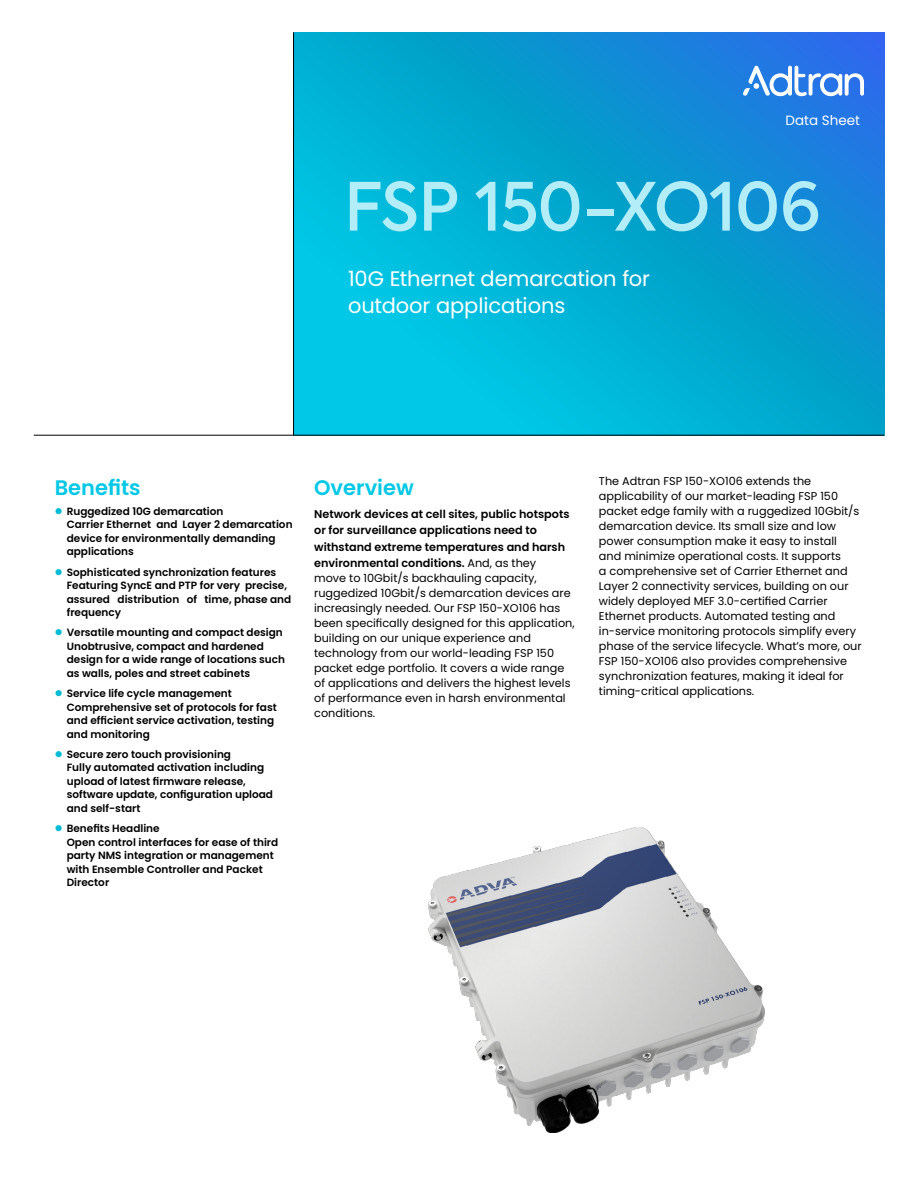
<style>
.page{position:relative;width:918px;height:1188px;background:#fff}
.page>*{position:absolute;margin:0;border:0;box-sizing:border-box;transform-origin:0 0}
.t1{font:500 66px "Axiforma";letter-spacing:-.015em;color:#b3eef8}
.t2{font:21px/27px "Poppins";letter-spacing:-.005em;color:#fff}
.t3{font:600 21px "Poppins";color:#00c8e6}
.t4{font:13.5px "Poppins";color:#fff}
.t5{font:11.25px/15px "Poppins";color:#000}
.t6{font:600 11.25px/16.5px "Poppins";color:#000}
.t7{font:600 10.5px/13.5px "Poppins";color:#000}
.s1{font-weight:400}
</style>
<div class="page">
<svg style="left:294px;top:32px;width:590px;height:403px;background:#05a6d6"></svg>
<hr style="left:34px;top:435px;width:850px;height:1px;background:#000">
<hr style="left:293px;top:32px;width:1px;height:403px;background:#000">
<svg style="left:743px;top:66px;width:121px;height:30px"></svg>
<img style="left:428px;top:827px;width:336px;height:306px">
<p class="t4" style="left:786px;top:113px;width:76px">Data Sheet</p>
<h1 class="t1" style="left:344px;top:163px;width:478px">FSP 150-XO106</h1>
<h2 class="t2" style="left:348px;top:266px;width:303px">10G Ethernet demarcation for outdoor applications</h2>
<h2 class="t3" style="left:55px;top:475px;width:87px">Benefits</h2>
<p class="t7" style="left:67px;top:504px;width:227px">Ruggedized 10G demarcation<br>Carrier Ethernet and Layer 2 demarcation device for environmentally demanding applications</p>
<p class="t7" style="left:67px;top:565px;width:226px">Sophisticated synchronization features Featuring SyncE and PTP for very precise, assured distribution of time, phase and frequency</p>
<p class="t7" style="left:67px;top:626px;width:220px">Versatile mounting and compact design Unobtrusive, compact and hardened design for a wide range of locations such as walls, poles and street cabinets</p>
<p class="t7" style="left:67px;top:687px;width:212px">Service life cycle management<br>Comprehensive set of protocols for fast and efficient service activation, testing and monitoring</p>
<p class="t7" style="left:67px;top:747px;width:208px">Secure zero touch provisioning<br>Fully automated activation including upload of latest firmware release, software update, configuration upload and self-start</p>
<p class="t7" style="left:67px;top:822px;width:213px">Benefits Headline<br>Open control interfaces for ease of third party NMS integration or management with Ensemble Controller and Packet<br>Director</p>
<h2 class="t3" style="left:314px;top:475px;width:101px">Overview</h2>
<p class="t6" style="left:314px;top:506px;width:257px">Network devices at cell sites, public hotspots or for surveillance applications need to withstand extreme temperatures and harsh environmental conditions. <span class="s1">And, as they</span></p>
<p class="t5" style="left:314px;top:571px;width:262px">move to 10Gbit/s backhauling capacity, ruggedized 10Gbit/s demarcation devices are increasingly needed. Our FSP 150-XO106 has been specifically designed for this application, building on our unique experience and technology from our world-leading FSP 150 packet edge portfolio. It covers a wide range of applications and delivers the highest levels of performance even in harsh environmental conditions.</p>
<p class="t5" style="left:599px;top:473px;width:264px">The Adtran FSP 150-XO106 extends the applicability of our market-leading FSP 150 packet edge family with a ruggedized 10Gbit/s demarcation device. Its small size and low power consumption make it easy to install and minimize operational costs. It supports<br>a comprehensive set of Carrier Ethernet and Layer 2 connectivity services, building on our widely deployed MEF 3.0-certified Carrier Ethernet products. Automated testing and in-service monitoring protocols simplify every phase of the service lifecycle. What’s more, our FSP 150-XO106 also provides comprehensive synchronization features, making it ideal for timing-critical applications.</p>
</div>
